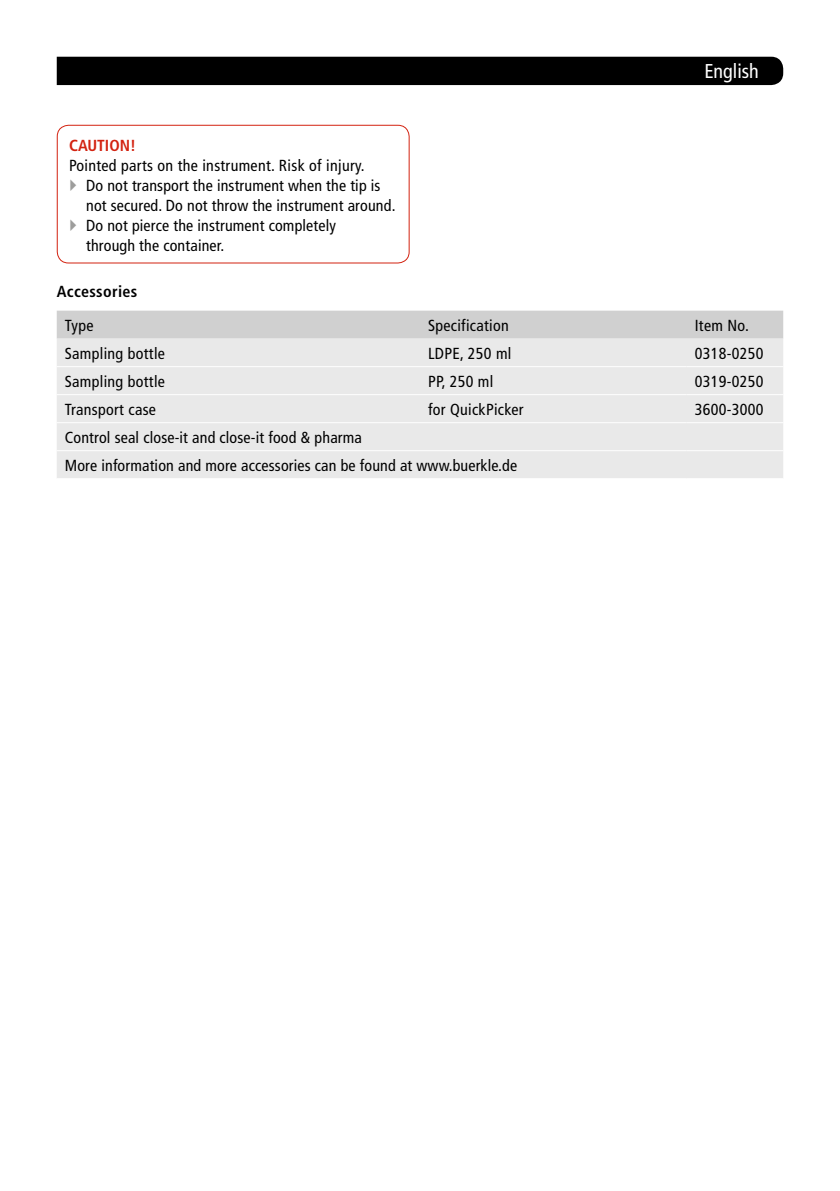
<style>
.page{position:relative;width:840px;height:1191px;background:#fff}
.page>*{position:absolute;margin:0;border:0;box-sizing:border-box;transform-origin:0 0}
.t1{font:condensed 20px "Frutiger";color:#fff}
.t2{font:condensed 16px/20px "Frutiger";letter-spacing:.01em;color:#000}
.t3{font:700 condensed 16px "Frutiger";letter-spacing:.02em;color:#000}
.t4{font:700 condensed 16px "Frutiger";color:#d32210}
</style>
<div class="page">
<div style="left:57px;top:125px;width:352px;height:138px;border:1px solid #d32210;border-radius:11px"></div>
<div style="left:57px;top:311px;width:725px;height:28px;background:#d0d0d0"></div>
<div style="left:57px;top:339px;width:725px;height:139px;background:#e9e9e9"></div>
<hr style="left:57px;top:366px;width:363px;height:1px;background:#fff">
<hr style="left:420px;top:366px;width:266px;height:1px;background:#fff">
<hr style="left:686px;top:366px;width:96px;height:1px;background:#fff">
<hr style="left:57px;top:394px;width:363px;height:1px;background:#fff">
<hr style="left:420px;top:394px;width:266px;height:1px;background:#fff">
<hr style="left:686px;top:394px;width:96px;height:1px;background:#fff">
<hr style="left:57px;top:422px;width:363px;height:1px;background:#fff">
<hr style="left:420px;top:422px;width:266px;height:1px;background:#fff">
<hr style="left:686px;top:422px;width:96px;height:1px;background:#fff">
<hr style="left:57px;top:450px;width:363px;height:1px;background:#fff">
<hr style="left:420px;top:450px;width:266px;height:1px;background:#fff">
<hr style="left:686px;top:450px;width:96px;height:1px;background:#fff">
<div style="left:57px;top:57px;width:725px;height:28px;background:#000"></div>
<p class="t4" style="left:69px;top:136px;width:68px">CAUTION!</p>
<p class="t2" style="left:86px;top:156px;width:311px;text-indent:-17px">Pointed parts on the instrument. Risk of injury.<br>Do not transport the instrument when the tip is not secured. Do not throw the instrument around.<br>Do not pierce the instrument completely<br>through the container.</p>
<p class="t3" style="left:57px;top:282px;width:82px">Accessories</p>
<p class="t1" style="left:704px;top:60px;width:56px">English</p>
<p class="t2" style="left:65px;top:315px;width:30px">Type</p>
<p class="t2" style="left:428px;top:315px;width:82px">Specification</p>
<p class="t2" style="left:694px;top:315px;width:56px">Item No.</p>
<p class="t2" style="left:65px;top:343px;width:102px">Sampling bottle</p>
<p class="t2" style="left:428px;top:343px;width:85px">LDPE, 250 ml</p>
<p class="t2" style="left:694px;top:343px;width:70px">0318-0250</p>
<p class="t2" style="left:65px;top:371px;width:102px">Sampling bottle</p>
<p class="t2" style="left:428px;top:371px;width:67px">PP, 250 ml</p>
<p class="t2" style="left:694px;top:371px;width:70px">0319-0250</p>
<p class="t2" style="left:65px;top:399px;width:93px">Transport case</p>
<p class="t2" style="left:428px;top:399px;width:97px">for QuickPicker</p>
<p class="t2" style="left:694px;top:399px;width:70px">3600-3000</p>
<p class="t2" style="left:65px;top:423px;width:454px;line-height:28px">Control seal close-it and close-it food &amp; pharma<br>More information and more accessories can be found at www.buerkle.de</p>
</div>
